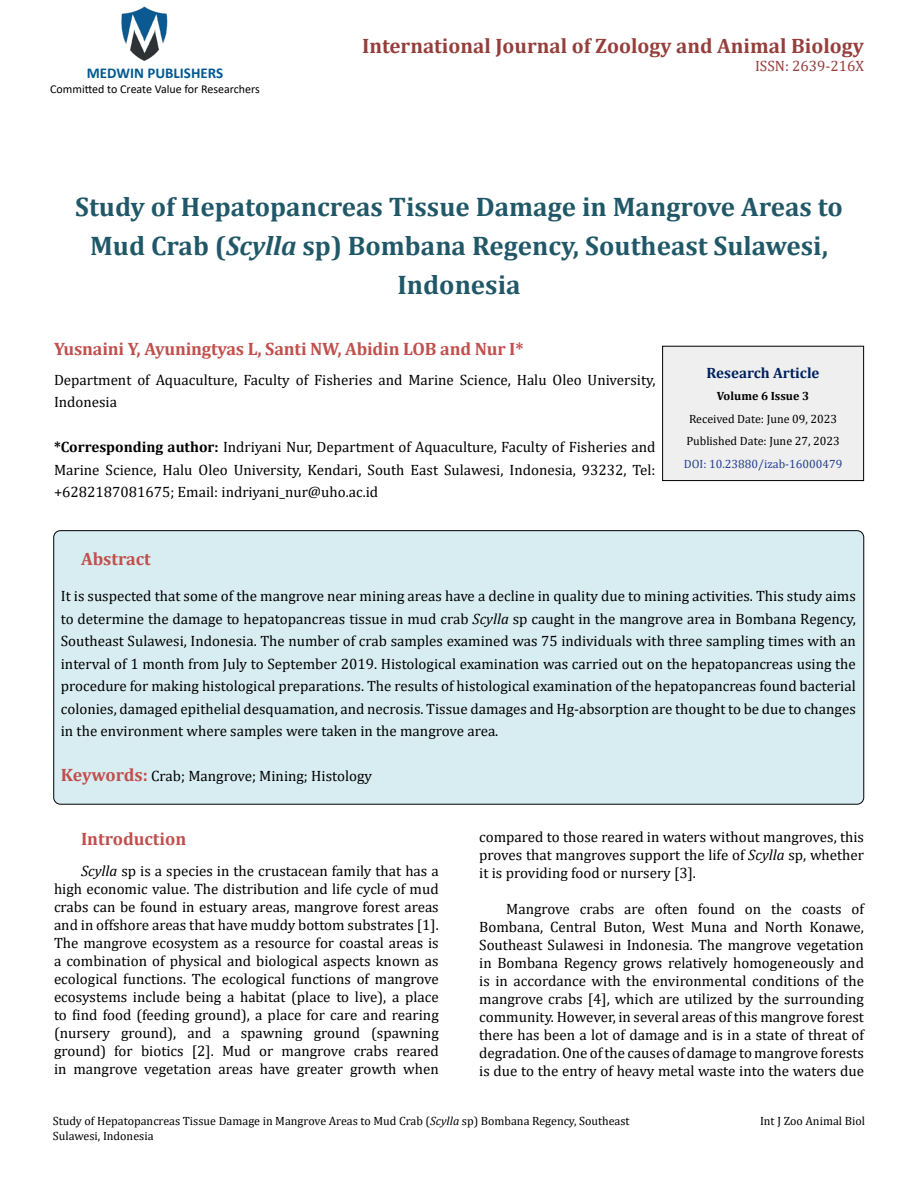
<style>
.page{position:relative;width:918px;height:1188px;background:#fff}
.page>*{position:absolute;margin:0;border:0;box-sizing:border-box;transform-origin:0 0}
.t1{font:700 27px/39px "Cambria";color:#215868;text-align:center}
.t2{font:700 21px "Cambria";color:#953f3c}
.t3{font:700 18px "Cambria";letter-spacing:-.01em;color:#c0504d}
.t4{font:15px/18px "Cambria";color:#000;text-align:justify}
.t5{font:700 15px "Calibri";color:#005991}
.t6{font:700 15px "Cambria";color:#002060}
.t7{font:15px "Cambria";color:#953f3c}
.t8{font:12px/14.4px "Cambria";color:#000}
.t9{font:12px "Calibri";color:#000}
.t10{font:12px "Cambria";color:#25408f}
.t11{font:700 12px "Cambria";color:#000}
.s1{font-style:italic}
.s2{font-weight:700}
.s3{font-weight:700;font-size:18px;color:#c0504d}
</style>
<div class="page">
<img style="left:121px;top:6px;width:47px;height:55px">
<div style="left:663px;top:346px;width:201px;height:135px;background:#efefef"></div>
<div style="left:662px;top:346px;width:202px;height:135px;border:1px solid #000"></div>
<div style="left:54px;top:531px;width:810px;height:273px;background:#d8edf2;border-radius:7px"></div>
<p class="t5" style="left:87px;top:63px;width:138px">MEDWIN PUBLISHERS</p>
<p class="t9" style="left:50px;top:80px;width:211px">Committed to Create Value for Researchers</p>
<h2 class="t2" style="left:362px;top:31px;width:503px">International Journal of Zoology and Animal Biology</h2>
<p class="t7" style="left:755px;top:57px;width:110px">ISSN: 2639-216X</p>
<h1 class="t1" style="left:75px;top:186px;width:769px">Study of Hepatopancreas Tissue Damage in Mangrove Areas to<br>Mud Crab (<span class="s1">Scylla</span> sp) Bombana Regency, Southeast Sulawesi,<br>Indonesia</h1>
<p class="t3" style="left:54px;top:336px;width:471px">Yusnaini Y, Ayuningtyas L, Santi NW, Abidin LOB and Nur I*</p>
<p class="t4" style="left:54px;top:368px;width:603px;line-height:22.5px">Department of Aquaculture, Faculty of Fisheries and Marine Science, Halu Oleo University,<br>Indonesia</p>
<p class="t4" style="left:54px;top:436px;width:603px;line-height:22.5px"><span class="s2">*Corresponding author:</span> Indriyani Nur, Department of Aquaculture, Faculty of Fisheries and Marine Science, Halu Oleo University, Kendari, South East Sulawesi, Indonesia, 93232, Tel: +6282187081675; Email: indriyani_nur@uho.ac.id</p>
<p class="t6" style="left:707px;top:362px;width:114px">Research Article</p>
<p class="t11" style="left:717px;top:388px;width:94px">Volume 6 Issue 3</p>
<p class="t8" style="left:686px;top:407px;width:155px;line-height:22.5px">Received Date: June 09, 2023<br>Published Date: June 27, 2023</p>
<p class="t10" style="left:684px;top:457px;width:160px">DOI: 10.23880/izab-16000479</p>
<p class="t3" style="left:81px;top:546px;width:71px">Abstract</p>
<p class="t4" style="left:61px;top:585px;width:797px;line-height:22.5px">It is suspected that some of the mangrove near mining areas have a decline in quality due to mining activities. This study aims to determine the damage to hepatopancreas tissue in mud crab <span class="s1">Scylla</span> sp caught in the mangrove area in Bombana Regency, Southeast Sulawesi, Indonesia. The number of crab samples examined was 75 individuals with three sampling times with an interval of 1 month from July to September 2019. Histological examination was carried out on the hepatopancreas using the procedure for making histological preparations. The results of histological examination of the hepatopancreas found bacterial colonies, damaged epithelial desquamation, and necrosis. Tissue damages and Hg-absorption are thought to be due to changes in the environment where samples were taken in the mangrove area.</p>
<p class="t4" style="left:61px;top:767px;width:313px"><span class="s3">Keywords:</span> Crab; Mangrove; Mining; Histology</p>
<p class="t3" style="left:81px;top:826px;width:107px">Introduction</p>
<p class="t4" style="left:54px;top:862px;width:386px;text-indent:27px"><span class="s1">Scylla</span> sp is a species in the crustacean family that has a high economic value. The distribution and life cycle of mud crabs can be found in estuary areas, mangrove forest areas and in offshore areas that have muddy bottom substrates [1].<br>The mangrove ecosystem as a resource for coastal areas is a combination of physical and biological aspects known as ecological functions. The ecological functions of mangrove ecosystems include being a habitat (place to live), a place to find food (feeding ground), a place for care and rearing (nursery ground), and a spawning ground (spawning ground) for biotics [2]. Mud or mangrove crabs reared in mangrove vegetation areas have greater growth when</p>
<p class="t4" style="left:479px;top:828px;width:386px">compared to those reared in waters without mangroves, this proves that mangroves support the life of <span class="s1">Scylla</span> sp, whether it is providing food or nursery [3].</p>
<p class="t4" style="left:479px;top:900px;width:386px;text-indent:27px">Mangrove crabs are often found on the coasts of Bombana, Central Buton, West Muna and North Konawe, Southeast Sulawesi in Indonesia. The mangrove vegetation in Bombana Regency grows relatively homogeneously and is in accordance with the environmental conditions of the mangrove crabs [4], which are utilized by the surrounding community. However, in several areas of this mangrove forest there has been a lot of damage and is in a state of threat of degradation. One of the causes of damage to mangrove forests is due to the entry of heavy metal waste into the waters due</p>
<p class="t8" style="left:53px;top:1114px;width:578px">Study of Hepatopancreas Tissue Damage in Mangrove Areas to Mud Crab (<span class="s1">Scylla</span> sp) Bombana Regency, Southeast<br>Sulawesi, Indonesia</p>
<p class="t8" style="left:760px;top:1114px;width:106px">Int J Zoo Animal Biol</p>
</div>
